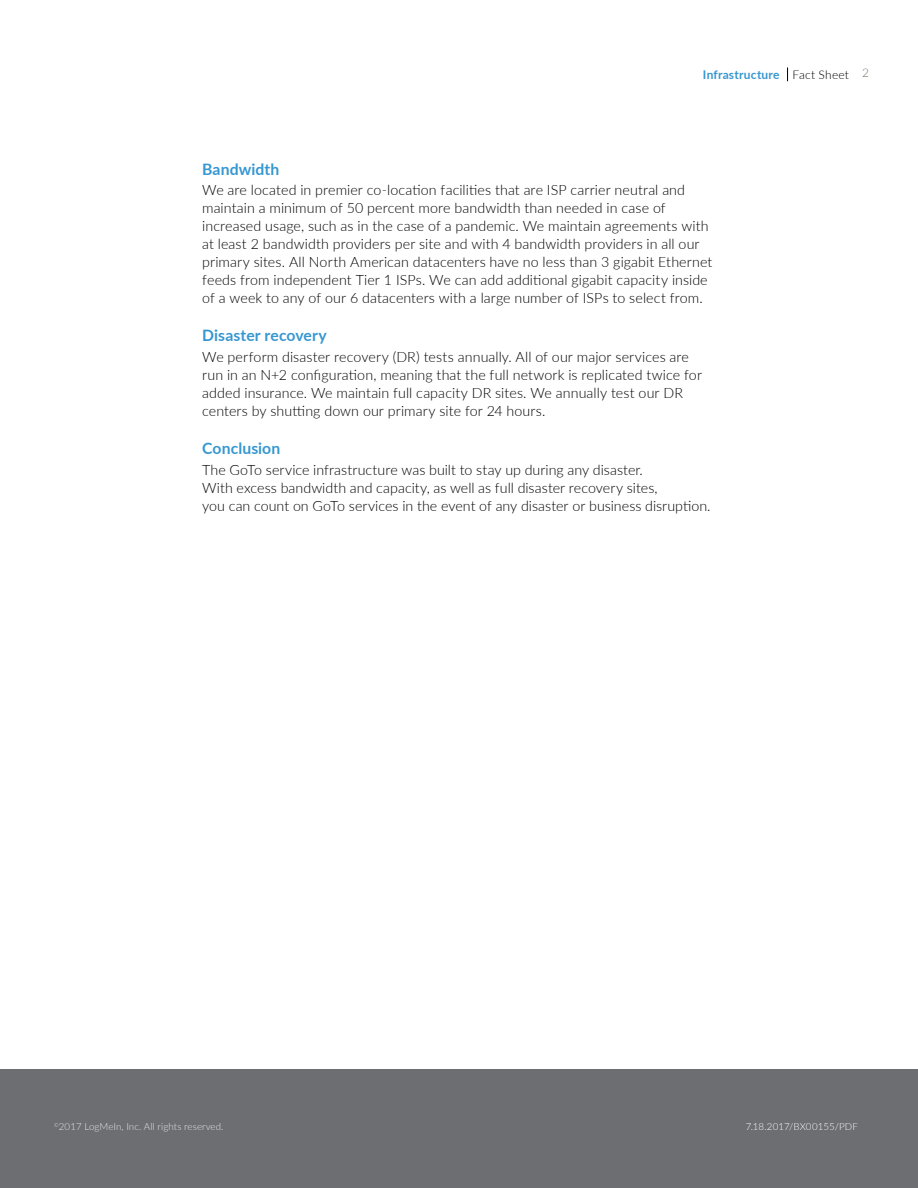
<style>
.page{position:relative;width:918px;height:1188px;background:#fff}
.page>*{position:absolute;margin:0;border:0;box-sizing:border-box;transform-origin:0 0}
.t1{font:700 15.75px "Lato";letter-spacing:.005em;color:#3797d1}
.t2{font:300 14.25px/18px "Lato";letter-spacing:.005em;color:#000}
.t3{font:700 12px "Lato";letter-spacing:.015em;color:#3797d1}
.t4{font:300 12px "Lato";color:#767662}
.t5{font:300 9.75px "Lato";letter-spacing:.01em;color:#e6e7e8}
.t6{font:300 9.75px "Lato";letter-spacing:.01em;color:#fff}
.s1{font-weight:300;color:#000}
</style>
<div class="page">
<svg style="left:787px;top:68px;width:1px;height:13px"></svg>
<div style="left:0;top:1070px;width:918px;height:118px;background:#6d6e71"></div>
<p class="t3" style="left:703px;top:65px;width:148px">Infrastructure <span class="s1">Fact Sheet</span></p>
<p class="t4" style="left:862px;top:64px;width:8px">2</p>
<p class="t1" style="left:202px;top:157px;width:79px">Bandwidth</p>
<p class="t2" style="left:202px;top:181px;width:512px">We are located in premier co-location facilities that are ISP carrier neutral and maintain a minimum of 50 percent more bandwidth than needed in case of increased usage, such as in the case of a pandemic. We maintain agreements with at least 2 bandwidth providers per site and with 4 bandwidth providers in all our primary sites. All North American datacenters have no less than 3 gigabit Ethernet feeds from independent Tier 1 ISPs. We can add additional gigabit capacity inside of a week to any of our 6 datacenters with a large number of ISPs to select from.</p>
<p class="t1" style="left:202px;top:324px;width:126px">Disaster recovery</p>
<p class="t2" style="left:202px;top:348px;width:501px">We perform disaster recovery (DR) tests annually. All of our major services are run in an N+2 configuration, meaning that the full network is replicated twice for added insurance. We maintain full capacity DR sites. We annually test our DR centers by shutting down our primary site for 24 hours.</p>
<p class="t1" style="left:202px;top:437px;width:80px">Conclusion</p>
<p class="t2" style="left:202px;top:460px;width:510px">The GoTo service infrastructure was built to stay up during any disaster.<br>With excess bandwidth and capacity, as well as full disaster recovery sites,<br>you can count on GoTo services in the event of any disaster or business disruption.</p>
<p class="t5" style="left:54px;top:1120px;width:171px"><sup>©</sup>2017 LogMeIn, Inc. All rights reserved.</p>
<p class="t6" style="left:746px;top:1120px;width:114px">7.18.2017/BX00155/PDF</p>
</div>
